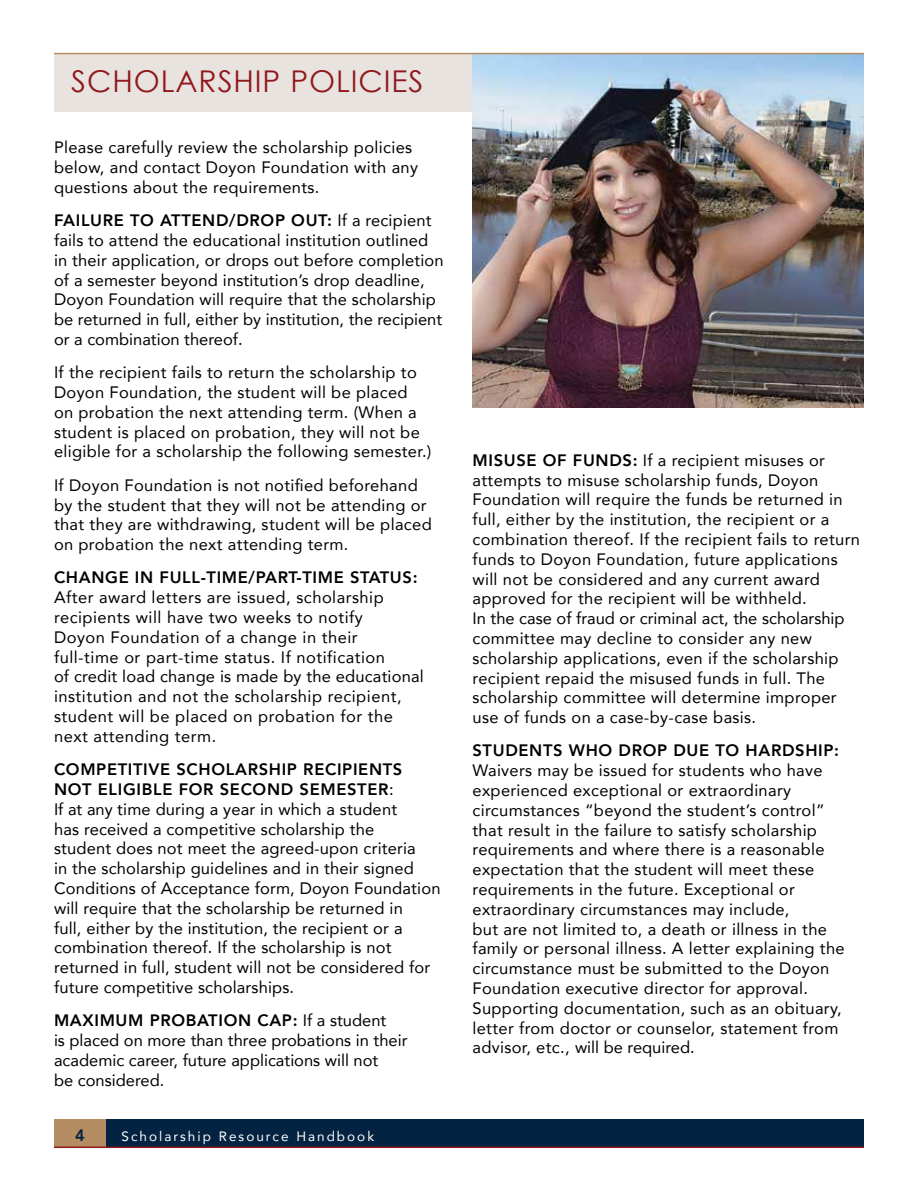
<style>
.page{position:relative;width:918px;height:1188px;background:#fff}
.page>*{position:absolute;margin:0;border:0;box-sizing:border-box;transform-origin:0 0}
.t1{font:30px "Century Gothic";letter-spacing:.03em;color:#90181b}
.t2{font:16.5px/19.8px "Avenir";letter-spacing:.02em;color:#000}
.t3{font:16.5px/19.8px "Avenir";color:#000}
.t4{font:800 16.5px "Avenir";letter-spacing:.04em;color:#000}
.t5{font:800 16.5px "Avenir";color:#042343}
.t6{font:13.5px "Avenir";letter-spacing:.15em;color:#fff}
.s1{font-weight:800}
</style>
<div class="page">
<div style="left:106px;top:1119px;width:758px;height:28px;background:#042343"></div>
<div style="left:54px;top:1119px;width:52px;height:28px;background:#b58d62"></div>
<hr style="left:54px;top:1147px;width:810px;height:1px;background:#90181b">
<div style="left:54px;top:54px;width:810px;height:58px;background:#e8e3df"></div>
<img style="left:472px;top:54px;width:392px;height:354px">
<hr style="left:54px;top:53px;width:810px;height:1px;background:#b58d62">
<h1 class="t1" style="left:71px;top:63px;width:354px">SCHOLARSHIP POLICIES</h1>
<p class="t2" style="left:54px;top:137px;width:366px">Please carefully review the scholarship policies below, and contact Doyon Foundation with any questions about the requirements.</p>
<p class="t2" style="left:54px;top:210px;width:391px"><span class="s1">FAILURE TO ATTEND/DROP OUT:</span> If a recipient fails to attend the educational institution outlined in their application, or drops out before completion of a semester beyond institution’s drop deadline, Doyon Foundation will require that the scholarship be returned in full, either by institution, the recipient or a combination thereof.</p>
<p class="t2" style="left:54px;top:362px;width:379px">If the recipient fails to return the scholarship to Doyon Foundation, the student will be placed<br>on probation the next attending term. (When a student is placed on probation, they will not be eligible for a scholarship the following semester.)</p>
<p class="t2" style="left:54px;top:475px;width:379px">If Doyon Foundation is not notified beforehand by the student that they will not be attending or that they are withdrawing, student will be placed on probation the next attending term.</p>
<p class="t4" style="left:54px;top:565px;width:365px">CHANGE IN FULL-TIME/PART-TIME STATUS:</p>
<p class="t2" style="left:54px;top:587px;width:371px">After award letters are issued, scholarship recipients will have two weeks to notify<br>Doyon Foundation of a change in their full-time or part-time status. If notification<br>of credit load change is made by the educational institution and not the scholarship recipient, student will be placed on probation for the next attending term.</p>
<p class="t2" style="left:54px;top:759px;width:388px"><span class="s1">COMPETITIVE SCHOLARSHIP RECIPIENTS NOT ELIGIBLE FOR SECOND SEMESTER</span>:<br>If at any time during a year in which a student<br>has received a competitive scholarship the<br>student does not meet the agreed-upon criteria<br>in the scholarship guidelines and in their signed Conditions of Acceptance form, Doyon Foundation will require that the scholarship be returned in<br>full, either by the institution, the recipient or a combination thereof. If the scholarship is not returned in full, student will not be considered for future competitive scholarships.</p>
<p class="t3" style="left:54px;top:1010px;width:355px"><span class="s1">MAXIMUM PROBATION CAP:</span> If a student<br>is placed on more than three probations in their academic career, future applications will not<br>be considered.</p>
<p class="t5" style="left:75px;top:1122px;width:11px">4</p>
<p class="t6" style="left:122px;top:1125px;width:254px">Scholarship Resource Handbook</p>
<p class="t2" style="left:473px;top:450px;width:389px"><span class="s1">MISUSE OF FUNDS:</span> If a recipient misuses or attempts to misuse scholarship funds, Doyon Foundation will require the funds be returned in full, either by the institution, the recipient or a combination thereof. If the recipient fails to return funds to Doyon Foundation, future applications will not be considered and any current award approved for the recipient will be withheld.<br>In the case of fraud or criminal act, the scholarship committee may decline to consider any new scholarship applications, even if the scholarship recipient repaid the misused funds in full. The scholarship committee will determine improper use of funds on a case-by-case basis.</p>
<p class="t4" style="left:473px;top:738px;width:368px">STUDENTS WHO DROP DUE TO HARDSHIP:</p>
<p class="t2" style="left:473px;top:760px;width:374px">Waivers may be issued for students who have experienced exceptional or extraordinary circumstances “beyond the student’s control” that result in the failure to satisfy scholarship requirements and where there is a reasonable expectation that the student will meet these requirements in the future. Exceptional or extraordinary circumstances may include,<br>but are not limited to, a death or illness in the family or personal illness. A letter explaining the circumstance must be submitted to the Doyon Foundation executive director for approval.<br>Supporting documentation, such as an obituary, letter from doctor or counselor, statement from advisor, etc., will be required.</p>
</div>
